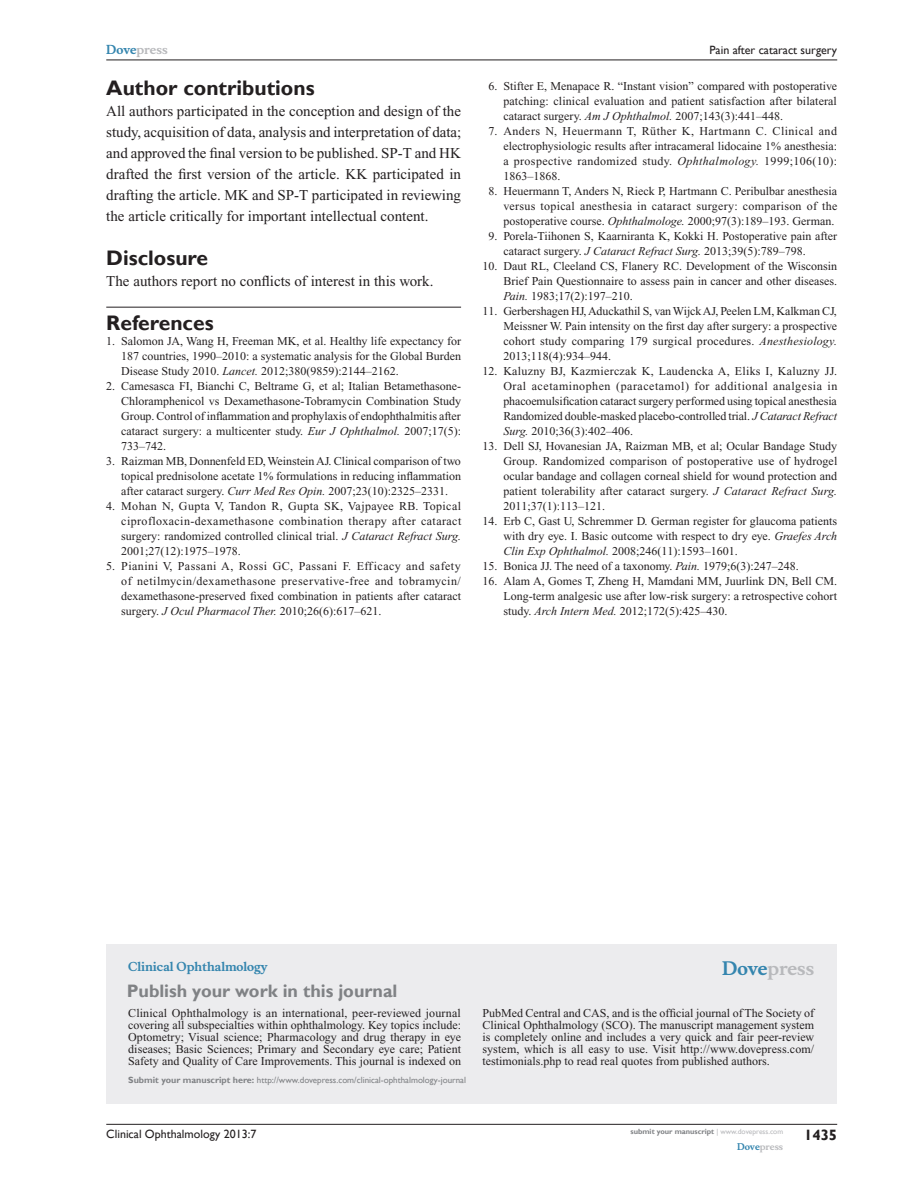
<style>
.page{position:relative;width:918px;height:1188px;background:#fff}
.page>*{position:absolute;margin:0;border:0;box-sizing:border-box;transform-origin:0 0}
.RefH{font:700 21px "Gill Sans";color:#231f20}
.PromBx-H1{font:700 18px "Gill Sans";color:#808285}
.PromBx-Brand{font:700 18px "Musee";color:#b8b9bc}
.TxF{font:15px/21px "Times New Roman";color:#231f20;text-align:justify}
.t1{font:700 15px "Gill Sans";color:#231f20}
.RefNL2{font:12px/15px "Times New Roman";color:#231f20;text-align:justify}
.RefNL1{font:12px/15px "Times New Roman";color:#231f20;text-align:justify}
.PromBx-Tx{font:12px/12px "Times New Roman";color:#231f20;text-align:justify}
.t2{font:12px "Gill Sans";color:#231f20}
.PromBx-JrnlName{font:700 12px "Musee";color:#3485ae}
.t3{font:700 12px "Musee";color:#b8b9bc}
.PromBx-SubmitMssWebA{font:9px "Gill Sans";color:#808285}
.t4{font:700 9px "Musee";color:#b8b9bc}
.t5{font:700 7.5px "Gill Sans";color:#808285}
.s1{color:#3485ae}
.s2{font-style:italic}
.s3{font-weight:700}
.s4{font-weight:400;color:#b8b9bc}
</style>
<div class="page">
<div style="left:106px;top:944px;width:731px;height:159px;background:#ececee"></div>
<hr style="left:106px;top:307px;width:355px;height:1px;background:#231f20">
<hr style="left:106px;top:1124px;width:731px;height:1px;background:#231f20">
<hr style="left:106px;top:60px;width:731px;height:1px;background:#231f20">
<p class="t3" style="left:106px;top:43px;width:63px"><span class="s1">Dove</span>press</p>
<h1 class="RefH" style="left:106px;top:76px;width:210px">Author contributions</h1>
<p class="TxF" style="left:106px;top:101px;width:357px">All authors participated in the conception and design of the study, acquisition of data, analysis and interpretation of data; and approved the final version to be published. SP-T and HK drafted the first version of the article. KK participated in drafting the article. MK and SP-T participated in reviewing the article critically for important intellectual content.</p>
<h1 class="RefH" style="left:106px;top:245px;width:103px">Disclosure</h1>
<p class="TxF" style="left:106px;top:270px;width:329px">The authors report no conflicts of interest in this work.</p>
<p class="RefH" style="left:106px;top:310px;width:109px">References</p>
<p class="RefNL1" style="left:121px;top:334px;width:341px;text-indent:-15px">1. Salomon JA, Wang H, Freeman MK, et al. Healthy life expectancy for 187 countries, 1990–2010: a systematic analysis for the Global Burden Disease Study 2010. <span class="s2">Lancet.</span> 2012;380(9859):2144–2162.</p>
<p class="RefNL1" style="left:121px;top:379px;width:341px;text-indent:-15px">2. Camesasca FI, Bianchi C, Beltrame G, et al; Italian Betamethasone-Chloramphenicol vs Dexamethasone-Tobramycin Combination Study Group. Control of inflammation and prophylaxis of endophthalmitis after cataract surgery: a multicenter study. <span class="s2">Eur J Ophthalmol.</span> 2007;17(5):<br>733–742.</p>
<p class="RefNL1" style="left:121px;top:454px;width:341px;text-indent:-15px">3. Raizman MB, Donnenfeld ED, Weinstein AJ. Clinical comparison of two topical prednisolone acetate 1% formulations in reducing inflammation after cataract surgery. <span class="s2">Curr Med Res Opin.</span> 2007;23(10):2325–2331.</p>
<p class="RefNL1" style="left:121px;top:499px;width:342px;text-indent:-15px">4. Mohan N, Gupta V, Tandon R, Gupta SK, Vajpayee RB. Topical ciprofloxacin-dexamethasone combination therapy after cataract surgery: randomized controlled clinical trial. <span class="s2">J Cataract Refract Surg.<br></span>2001;27(12):1975–1978.</p>
<p class="RefNL1" style="left:121px;top:559px;width:341px;text-indent:-15px">5. Pianini V, Passani A, Rossi GC, Passani F. Efficacy and safety of netilmycin/dexamethasone preservative-free and tobramycin/ dexamethasone-preserved fixed combination in patients after cataract surgery. <span class="s2">J Ocul Pharmacol Ther.</span> 2010;26(6):617–621.</p>
<p class="t2" style="left:710px;top:43px;width:129px">Pain after cataract surgery</p>
<p class="RefNL2" style="left:503px;top:79px;width:335px;text-indent:-15px">6. Stifter E, Menapace R. “Instant vision” compared with postoperative patching: clinical evaluation and patient satisfaction after bilateral cataract surgery. <span class="s2">Am J Ophthalmol.</span> 2007;143(3):441–448.</p>
<p class="RefNL2" style="left:503px;top:124px;width:335px;text-indent:-15px">7. Anders N, Heuermann T, Rüther K, Hartmann C. Clinical and electrophysiologic results after intracameral lidocaine 1% anesthesia: a prospective randomized study. <span class="s2">Ophthalmology.</span> 1999;106(10):<br>1863–1868.</p>
<p class="RefNL2" style="left:503px;top:184px;width:336px;text-indent:-15px">8. Heuermann T, Anders N, Rieck P, Hartmann C. Peribulbar anesthesia versus topical anesthesia in cataract surgery: comparison of the postoperative course. <span class="s2">Ophthalmologe.</span> 2000;97(3):189–193. German.</p>
<p class="RefNL2" style="left:503px;top:229px;width:335px;text-indent:-15px">9. Porela-Tiihonen S, Kaarniranta K, Kokki H. Postoperative pain after cataract surgery. <span class="s2">J Cataract Refract Surg.</span> 2013;39(5):789–798.</p>
<p class="RefNL2" style="left:503px;top:259px;width:335px;text-indent:-21px">10. Daut RL, Cleeland CS, Flanery RC. Development of the Wisconsin Brief Pain Questionnaire to assess pain in cancer and other diseases.<br><span class="s2">Pain.</span> 1983;17(2):197–210.</p>
<p class="RefNL2" style="left:503px;top:304px;width:335px;text-indent:-21px">11. Gerbershagen HJ, Aduckathil S, van Wijck AJ, Peelen LM, Kalkman CJ, Meissner W. Pain intensity on the first day after surgery: a prospective cohort study comparing 179 surgical procedures. <span class="s2">Anesthesiology.<br></span>2013;118(4):934–944.</p>
<p class="RefNL2" style="left:503px;top:364px;width:336px;text-indent:-21px">12. Kaluzny BJ, Kazmierczak K, Laudencka A, Eliks I, Kaluzny JJ.<br>Oral acetaminophen (paracetamol) for additional analgesia in phacoemulsification cataract surgery performed using topical anesthesia Randomized double-masked placebo-controlled trial. <span class="s2">J Cataract Refract Surg.</span> 2010;36(3):402–406.</p>
<p class="RefNL2" style="left:503px;top:439px;width:336px;text-indent:-21px">13. Dell SJ, Hovanesian JA, Raizman MB, et al; Ocular Bandage Study Group. Randomized comparison of postoperative use of hydrogel ocular bandage and collagen corneal shield for wound protection and patient tolerability after cataract surgery. <span class="s2">J Cataract Refract Surg.<br></span>2011;37(1):113–121.</p>
<p class="RefNL2" style="left:503px;top:514px;width:335px;text-indent:-21px">14. Erb C, Gast U, Schremmer D. German register for glaucoma patients with dry eye. I. Basic outcome with respect to dry eye. <span class="s2">Graefes Arch Clin Exp Ophthalmol.</span> 2008;246(11):1593–1601.</p>
<p class="RefNL2" style="left:482px;top:559px;width:318px">15. Bonica JJ. The need of a taxonomy. <span class="s2">Pain.</span> 1979;6(3):247–248.</p>
<p class="RefNL2" style="left:503px;top:574px;width:335px;text-indent:-21px">16. Alam A, Gomes T, Zheng H, Mamdani MM, Juurlink DN, Bell CM.<br>Long-term analgesic use after low-risk surgery: a retrospective cohort study. <span class="s2">Arch Intern Med.</span> 2012;172(5):425–430.</p>
<p class="PromBx-JrnlName" style="left:128px;top:959px;width:141px">Clinical Ophthalmology</p>
<p class="PromBx-H1" style="left:127px;top:980px;width:272px">Publish your work in this journal</p>
<p class="PromBx-Brand" style="left:722px;top:958px;width:94px"><span class="s1">Dove</span>press</p>
<p class="PromBx-Tx" style="left:128px;top:1007px;width:334px">Clinical Ophthalmology is an international, peer-reviewed journal covering all subspecialties within ophthalmology. Key topics include:<br>Optometry; Visual science; Pharmacology and drug therapy in eye diseases; Basic Sciences; Primary and Secondary eye care; Patient Safety and Quality of Care Improvements. This journal is indexed on</p>
<p class="PromBx-Tx" style="left:482px;top:1007px;width:333px">PubMed Central and CAS, and is the official journal of The Society of Clinical Ophthalmology (SCO). The manuscript management system is completely online and includes a very quick and fair peer-review system, which is all easy to use. Visit http://www.dovepress.com/ testimonials.php to read real quotes from published authors.</p>
<p class="PromBx-SubmitMssWebA" style="left:128px;top:1075px;width:339px"><span class="s3">Submit your manuscript here:</span> http://www.dovepress.com/clinical-ophthalmology-journal</p>
<p class="t2" style="left:106px;top:1127px;width:152px">Clinical Ophthalmology 2013:7</p>
<p class="t5" style="left:631px;top:1127px;width:154px">submit your manuscript <span class="s4">| www.dovepress.com</span></p>
<p class="t4" style="left:737px;top:1141px;width:48px"><span class="s1">Dove</span>press</p>
<p class="t1" style="left:804px;top:1126px;width:35px">1435</p>
</div>
